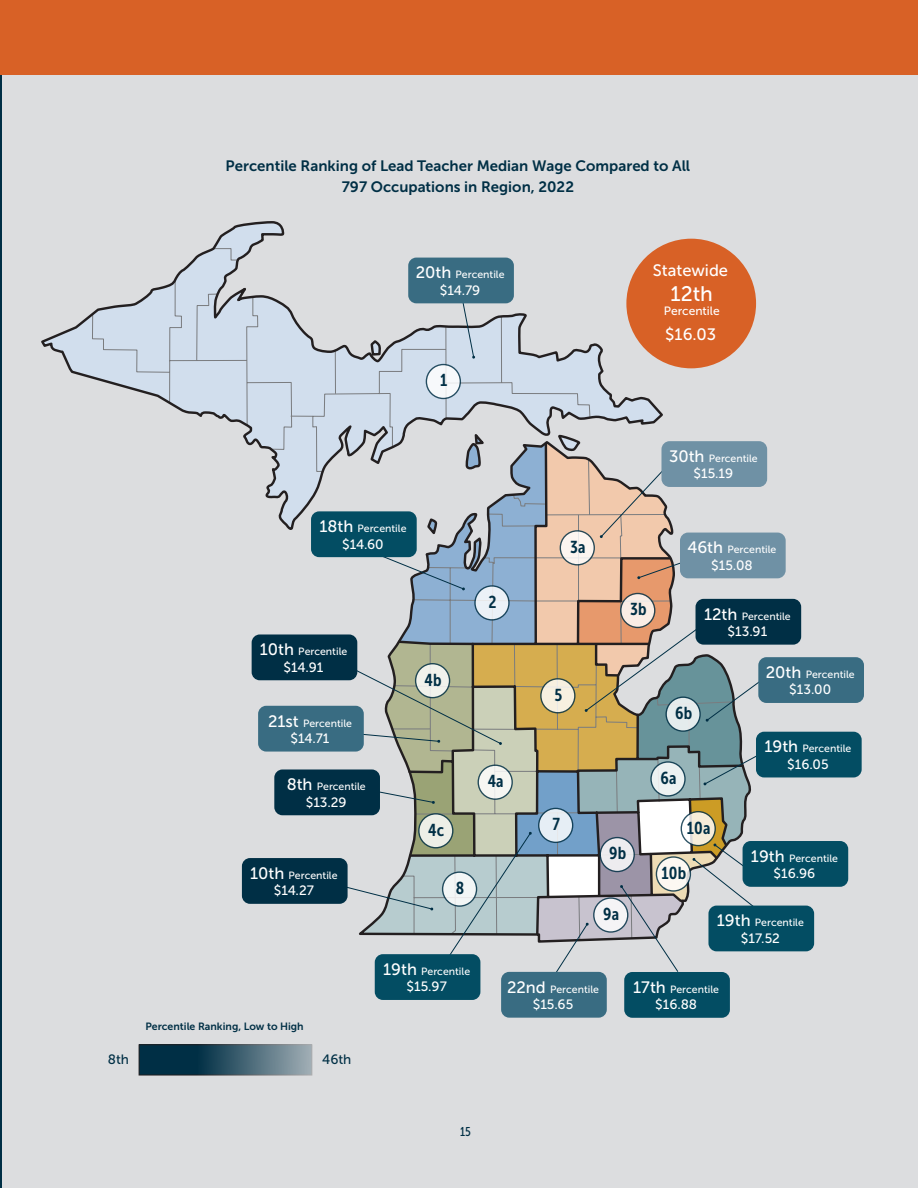
<style>
.page{position:relative;width:918px;height:1188px;background:#fff}
.page>*{position:absolute;margin:0;border:0;box-sizing:border-box;transform-origin:0 0}
.Paragraph_Style_1{font:21px "Museo Sans 500";color:#fff}
.t1{font:17.25px "Museo Sans Cond 700";letter-spacing:.01em;color:#002f45}
.Paragraph_Style_1-2{font:16.5px "Museo Sans 500";color:#fff}
.t2{font:15px/21px "Museo Sans 700";color:#002f45;text-align:center}
.Paragraph_Style_1-3{font:13.5px "Museo Sans 500";color:#fff}
.Paragraph_Style_1-4{font:13.5px "Museo Sans 500";color:#002f45}
.t3{font:12.75px "Museo Sans Cond 500";color:#002f45}
.Paragraph_Style_1-5{font:12px "Museo Sans 500";color:#fff}
.Paragraph_Style_1-6{font:10.5px "Museo Sans 500";color:#fff}
.t4{font:10.5px "Museo Sans 700";color:#002f45}
.s1{font-size:16.5px}
</style>
<div class="page">
<div style="left:0;top:74px;width:918px;height:1114px;background:#dcdddf"></div>
<svg style="left:41px;top:221px;width:713px;height:679px"></svg>
<hr style="left:0;top:0;width:1px;height:1188px;background:#002f45">
<div style="left:0;top:0;width:918px;height:75px;background:#d86126"></div>
<svg style="left:462px;top:303px;width:13px;height:56px"></svg>
<svg style="left:336px;top:435px;width:431px;height:544px"></svg>
<svg style="left:426px;top:365px;width:34px;height:33px"></svg>
<div style="left:426px;top:364px;width:35px;height:35px;border:1px solid #002f45;border-radius:50%"></div>
<svg style="left:475px;top:586px;width:34px;height:34px"></svg>
<div style="left:474px;top:585px;width:36px;height:36px;border:1px solid #002f45;border-radius:50%"></div>
<svg style="left:560px;top:531px;width:34px;height:34px"></svg>
<div style="left:560px;top:530px;width:35px;height:36px;border:1px solid #002f45;border-radius:50%"></div>
<svg style="left:621px;top:593px;width:34px;height:34px"></svg>
<div style="left:620px;top:593px;width:35px;height:35px;border:1px solid #002f45;border-radius:50%"></div>
<svg style="left:681px;top:812px;width:34px;height:34px"></svg>
<div style="left:681px;top:811px;width:35px;height:35px;border:1px solid #002f45;border-radius:50%"></div>
<svg style="left:656px;top:857px;width:34px;height:34px"></svg>
<div style="left:656px;top:856px;width:35px;height:36px;border:1px solid #002f45;border-radius:50%"></div>
<svg style="left:594px;top:898px;width:34px;height:34px"></svg>
<div style="left:593px;top:897px;width:35px;height:36px;border:1px solid #002f45;border-radius:50%"></div>
<svg style="left:600px;top:838px;width:34px;height:34px"></svg>
<div style="left:600px;top:837px;width:35px;height:35px;border:1px solid #002f45;border-radius:50%"></div>
<svg style="left:443px;top:872px;width:34px;height:34px"></svg>
<div style="left:442px;top:871px;width:35px;height:36px;border:1px solid #002f45;border-radius:50%"></div>
<svg style="left:539px;top:808px;width:34px;height:34px"></svg>
<div style="left:538px;top:808px;width:35px;height:35px;border:1px solid #002f45;border-radius:50%"></div>
<svg style="left:419px;top:814px;width:34px;height:34px"></svg>
<div style="left:418px;top:813px;width:35px;height:35px;border:1px solid #002f45;border-radius:50%"></div>
<svg style="left:478px;top:765px;width:34px;height:34px"></svg>
<div style="left:478px;top:765px;width:35px;height:35px;border:1px solid #002f45;border-radius:50%"></div>
<svg style="left:541px;top:679px;width:34px;height:34px"></svg>
<div style="left:540px;top:678px;width:36px;height:35px;border:1px solid #002f45;border-radius:50%"></div>
<svg style="left:416px;top:664px;width:34px;height:34px"></svg>
<div style="left:415px;top:663px;width:35px;height:35px;border:1px solid #002f45;border-radius:50%"></div>
<svg style="left:666px;top:697px;width:34px;height:34px"></svg>
<div style="left:665px;top:696px;width:36px;height:36px;border:1px solid #002f45;border-radius:50%"></div>
<svg style="left:651px;top:762px;width:34px;height:34px"></svg>
<div style="left:650px;top:761px;width:36px;height:36px;border:1px solid #002f45;border-radius:50%"></div>
<div style="left:626px;top:239px;width:130px;height:129px;background:#d86126;border-radius:50%"></div>
<div style="left:696px;top:599px;width:105px;height:46px;background:#002f45;border-radius:8px"></div>
<div style="left:758px;top:657px;width:106px;height:46px;background:#396c82;border-radius:8px"></div>
<div style="left:756px;top:732px;width:106px;height:45px;background:#034d63;border-radius:8px"></div>
<div style="left:743px;top:841px;width:105px;height:46px;background:#034d63;border-radius:8px"></div>
<div style="left:708px;top:906px;width:106px;height:45px;background:#034d63;border-radius:8px"></div>
<div style="left:624px;top:972px;width:106px;height:46px;background:#034d63;border-radius:8px"></div>
<div style="left:501px;top:972px;width:106px;height:46px;background:#396c82;border-radius:8px"></div>
<div style="left:375px;top:954px;width:105px;height:46px;background:#034d63;border-radius:8px"></div>
<div style="left:242px;top:858px;width:106px;height:46px;background:#002f45;border-radius:8px"></div>
<div style="left:274px;top:769px;width:106px;height:46px;background:#002f45;border-radius:8px"></div>
<div style="left:258px;top:706px;width:106px;height:46px;background:#396c82;border-radius:8px"></div>
<div style="left:252px;top:634px;width:105px;height:46px;background:#002f45;border-radius:8px"></div>
<div style="left:311px;top:511px;width:106px;height:46px;background:#034d63;border-radius:8px"></div>
<div style="left:408px;top:258px;width:106px;height:45px;background:#396c82;border-radius:8px"></div>
<div style="left:661px;top:441px;width:106px;height:46px;background:#6f91a5;border-radius:8px"></div>
<svg style="left:141px;top:1046px;width:169px;height:27px;background:#35596a"></svg>
<div style="left:139px;top:1044px;width:173px;height:31px;border:1px solid #231f20"></div>
<div style="left:680px;top:533px;width:106px;height:45px;background:#6f91a5;border-radius:8px"></div>
<p class="t2" style="left:226px;top:155px;width:466px">Percentile Ranking of Lead Teacher Median Wage Compared to All<br>797 Occupations in Region, 2022</p>
<p class="Paragraph_Style_1-6" style="left:416px;top:269px;width:90px"><span class="s1">20th</span> Percentile</p>
<p class="Paragraph_Style_1-3" style="left:440px;top:283px;width:42px">$14.79</p>
<p class="t1" style="left:440px;top:371px;width:9px">1</p>
<p class="Paragraph_Style_1-6" style="left:319px;top:523px;width:89px"><span class="s1">18th</span> Percentile</p>
<p class="Paragraph_Style_1-3" style="left:342px;top:537px;width:43px">$14.60</p>
<p class="Paragraph_Style_1-6" style="left:260px;top:646px;width:89px"><span class="s1">10th</span> Percentile</p>
<p class="Paragraph_Style_1-3" style="left:284px;top:660px;width:41px">$14.91</p>
<p class="Paragraph_Style_1-6" style="left:268px;top:717px;width:86px"><span class="s1">21st</span> Percentile</p>
<p class="Paragraph_Style_1-3" style="left:291px;top:731px;width:40px">$14.71</p>
<p class="Paragraph_Style_1-6" style="left:287px;top:781px;width:81px"><span class="s1">8th</span> Percentile</p>
<p class="Paragraph_Style_1-3" style="left:306px;top:795px;width:43px">$13.29</p>
<p class="t1" style="left:425px;top:670px;width:19px">4b</p>
<p class="t1" style="left:428px;top:820px;width:17px">4c</p>
<p class="t1" style="left:488px;top:592px;width:10px">2</p>
<p class="t1" style="left:488px;top:772px;width:17px">4a</p>
<p class="t1" style="left:570px;top:537px;width:17px">3a</p>
<p class="t1" style="left:554px;top:685px;width:9px">5</p>
<p class="t1" style="left:552px;top:815px;width:9px">7</p>
<p class="Paragraph_Style_1-2" style="left:653px;top:261px;width:77px">Statewide</p>
<p class="Paragraph_Style_1" style="left:671px;top:282px;width:44px">12th</p>
<p class="Paragraph_Style_1-5" style="left:664px;top:304px;width:57px">Percentile</p>
<p class="Paragraph_Style_1-2" style="left:665px;top:325px;width:52px">$16.03</p>
<p class="Paragraph_Style_1-6" style="left:669px;top:453px;width:90px"><span class="s1">30th</span> Percentile</p>
<p class="Paragraph_Style_1-3" style="left:693px;top:466px;width:41px">$15.19</p>
<p class="t1" style="left:630px;top:600px;width:18px">3b</p>
<p class="Paragraph_Style_1-6" style="left:687px;top:544px;width:90px"><span class="s1">46th</span> Percentile</p>
<p class="Paragraph_Style_1-3" style="left:711px;top:558px;width:43px">$15.08</p>
<p class="t1" style="left:675px;top:703px;width:19px">6b</p>
<p class="t1" style="left:661px;top:768px;width:17px">6a</p>
<p class="Paragraph_Style_1-6" style="left:704px;top:610px;width:88px"><span class="s1">12th</span> Percentile</p>
<p class="Paragraph_Style_1-3" style="left:728px;top:624px;width:41px">$13.91</p>
<p class="Paragraph_Style_1-6" style="left:766px;top:669px;width:90px"><span class="s1">20th</span> Percentile</p>
<p class="Paragraph_Style_1-3" style="left:789px;top:682px;width:43px">$13.00</p>
<p class="Paragraph_Style_1-6" style="left:764px;top:743px;width:89px"><span class="s1">19th</span> Percentile</p>
<p class="Paragraph_Style_1-3" style="left:787px;top:757px;width:43px">$16.05</p>
<p class="t1" style="left:687px;top:818px;width:25px">10a</p>
<p class="Paragraph_Style_1-6" style="left:250px;top:869px;width:89px"><span class="s1">10th</span> Percentile</p>
<p class="Paragraph_Style_1-3" style="left:274px;top:883px;width:42px">$14.27</p>
<p class="t4" style="left:146px;top:1020px;width:160px">Percentile Ranking, Low to High</p>
<p class="Paragraph_Style_1-4" style="left:108px;top:1052px;width:23px">8th</p>
<p class="Paragraph_Style_1-4" style="left:322px;top:1052px;width:31px">46th</p>
<p class="t1" style="left:456px;top:878px;width:10px">8</p>
<p class="Paragraph_Style_1-6" style="left:383px;top:966px;width:89px"><span class="s1">19th</span> Percentile</p>
<p class="Paragraph_Style_1-3" style="left:407px;top:979px;width:42px">$15.97</p>
<p class="t3" style="left:460px;top:1125px;width:12px">15</p>
<p class="t1" style="left:609px;top:844px;width:19px">9b</p>
<p class="t1" style="left:603px;top:904px;width:17px">9a</p>
<p class="Paragraph_Style_1-6" style="left:507px;top:983px;width:93px"><span class="s1">22nd</span> Percentile</p>
<p class="Paragraph_Style_1-3" style="left:533px;top:997px;width:42px">$15.65</p>
<p class="Paragraph_Style_1-6" style="left:751px;top:852px;width:89px"><span class="s1">19th</span> Percentile</p>
<p class="Paragraph_Style_1-3" style="left:774px;top:866px;width:43px">$16.96</p>
<p class="Paragraph_Style_1-6" style="left:717px;top:917px;width:89px"><span class="s1">19th</span> Percentile</p>
<p class="Paragraph_Style_1-3" style="left:741px;top:931px;width:41px">$17.52</p>
<p class="Paragraph_Style_1-6" style="left:633px;top:983px;width:87px"><span class="s1">17th</span> Percentile</p>
<p class="Paragraph_Style_1-3" style="left:655px;top:997px;width:43px">$16.88</p>
<p class="t1" style="left:662px;top:863px;width:26px">10b</p>
</div>
